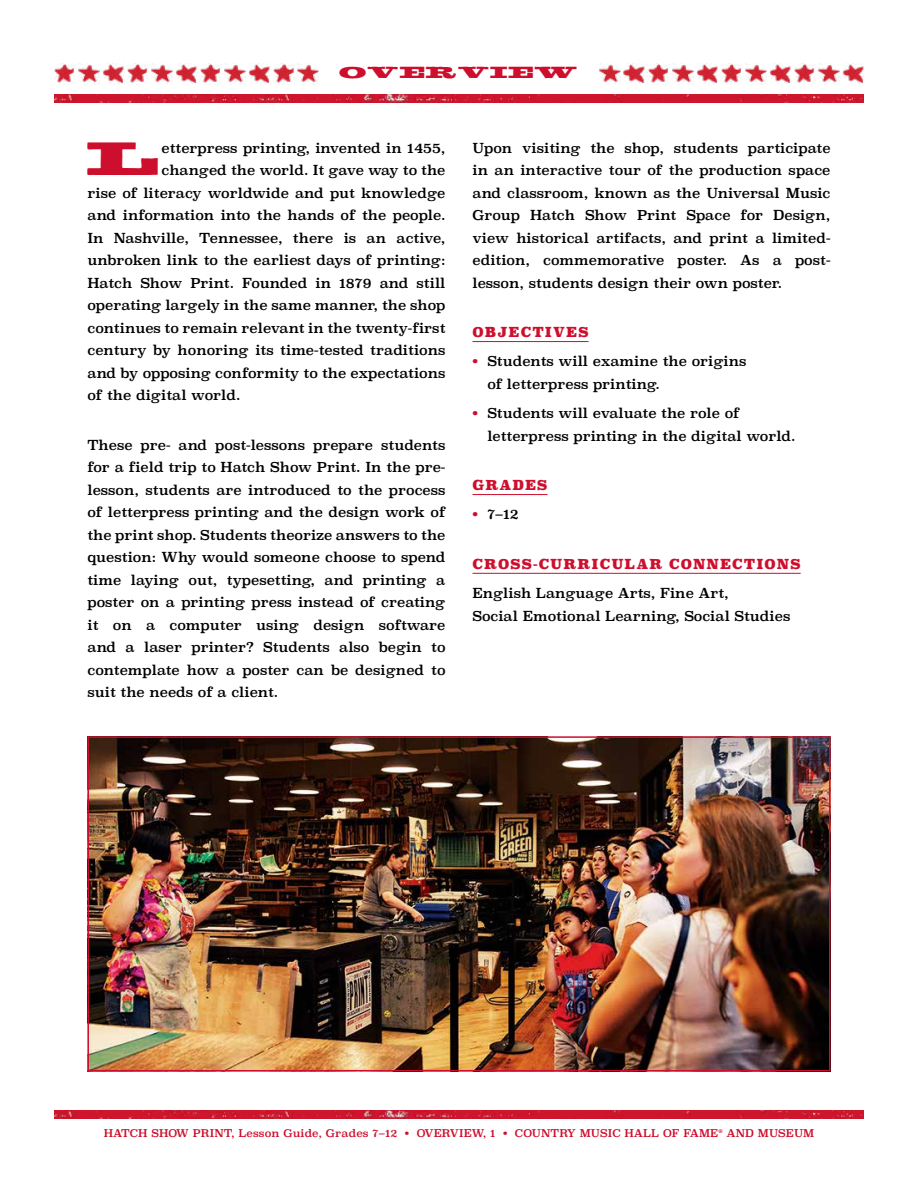
<style>
.page{position:relative;width:918px;height:1188px;background:#fff}
.page>*{position:absolute;margin:0;border:0;box-sizing:border-box;transform-origin:0 0}
.t1{font:43.35px "Egyptientto 2";color:#ce0e2d}
.t2{font:15px "Egyptientto 2";color:#ce0e2d}
.t3{font:13.5px/22.5px "Superclarendon";color:#000}
.t4{font:900 13.5px "Superclarendon";letter-spacing:.08em;color:#ce0e2d}
.t5{font:10.5px "Superclarendon";letter-spacing:.01em;color:#ce0e2d}
.s1{color:#ce0e2d}
</style>
<div class="page">
<img style="left:54px;top:64px;width:21px;height:19px">
<img style="left:127px;top:64px;width:21px;height:19px">
<img style="left:200px;top:64px;width:21px;height:19px">
<img style="left:273px;top:64px;width:21px;height:19px">
<img style="left:78px;top:64px;width:22px;height:20px">
<img style="left:151px;top:64px;width:22px;height:20px">
<img style="left:224px;top:64px;width:22px;height:20px">
<img style="left:297px;top:64px;width:22px;height:20px">
<img style="left:103px;top:64px;width:21px;height:20px">
<img style="left:176px;top:64px;width:21px;height:20px">
<img style="left:249px;top:64px;width:21px;height:20px">
<img style="left:648px;top:64px;width:21px;height:19px">
<img style="left:721px;top:64px;width:21px;height:19px">
<img style="left:794px;top:64px;width:21px;height:19px">
<img style="left:599px;top:64px;width:22px;height:20px">
<img style="left:672px;top:64px;width:22px;height:20px">
<img style="left:745px;top:64px;width:22px;height:20px">
<img style="left:818px;top:64px;width:22px;height:20px">
<img style="left:624px;top:64px;width:21px;height:20px">
<img style="left:697px;top:64px;width:21px;height:20px">
<img style="left:770px;top:64px;width:21px;height:20px">
<img style="left:843px;top:64px;width:21px;height:20px">
<img style="left:54px;top:95px;width:810px;height:8px">
<img style="left:54px;top:1111px;width:810px;height:8px">
<hr style="left:472px;top:341px;width:117px;height:1px;background:#ce0e2d">
<hr style="left:472px;top:494px;width:76px;height:1px;background:#ce0e2d">
<hr style="left:472px;top:573px;width:329px;height:1px;background:#ce0e2d">
<img style="left:90px;top:739px;width:738px;height:329px">
<div style="left:87px;top:736px;width:744px;height:335px;border:2px solid #ce0e2d"></div>
<p class="t2" style="left:339px;top:66px;width:241px">OVERVIEW</p>
<h1 class="t1" style="left:85px;top:140px;width:78px">L</h1>
<p class="t3" style="left:161px;top:137px;width:286px">etterpress printing, invented in 1455,</p>
<p class="t3" style="left:161px;top:160px;width:286px">changed the world. It gave way to the</p>
<p class="t3" style="left:87px;top:183px;width:360px">rise of literacy worldwide and put knowledge</p>
<p class="t3" style="left:87px;top:205px;width:360px">and information into the hands of the people.</p>
<p class="t3" style="left:87px;top:228px;width:360px">In Nashville, Tennessee, there is an active,</p>
<p class="t3" style="left:87px;top:250px;width:360px">unbroken link to the earliest days of printing:</p>
<p class="t3" style="left:87px;top:273px;width:359px">Hatch Show Print. Founded in 1879 and still</p>
<p class="t3" style="left:87px;top:295px;width:360px">operating largely in the same manner, the shop</p>
<p class="t3" style="left:87px;top:318px;width:360px">continues to remain relevant in the twenty-first</p>
<p class="t3" style="left:87px;top:340px;width:360px">century by honoring its time-tested traditions</p>
<p class="t3" style="left:87px;top:363px;width:360px">and by opposing conformity to the expectations</p>
<p class="t3" style="left:87px;top:385px;width:154px">of the digital world.</p>
<p class="t3" style="left:87px;top:435px;width:360px;text-align:justify">These pre- and post-lessons prepare students for a field trip to Hatch Show Print. In the pre&shy;lesson, students are introduced to the process of letterpress printing and the design work of the print shop. Students theorize answers to the question: Why would someone choose to spend time laying out, typesetting, and printing a poster on a printing press instead of creating it on a computer using design software and a laser printer? Students also begin to contemplate how a poster can be designed to suit the needs of a client.</p>
<p class="t3" style="left:472px;top:137px;width:360px;text-align:justify">Upon visiting the shop, students participate in an interactive tour of the production space and classroom, known as the Universal Music Group Hatch Show Print Space for Design, view historical artifacts, and print a limited&shy;edition, commemorative poster. As a post&shy;lesson, students design their own poster.</p>
<p class="t4" style="left:472px;top:323px;width:118px">OBJECTIVES</p>
<p class="t3" style="left:487px;top:351px;width:261px;text-indent:-15px"><span class="s1">•</span> Students will examine the origins of letterpress printing.</p>
<p class="t3" style="left:487px;top:403px;width:310px;text-indent:-15px"><span class="s1">•</span> Students will evaluate the role of letterpress printing in the digital world.</p>
<p class="t4" style="left:472px;top:476px;width:77px">GRADES</p>
<p class="t3" style="left:472px;top:504px;width:48px"><span class="s1">•</span> 7–12</p>
<p class="t4" style="left:472px;top:555px;width:330px">CROSS-CURRICULAR CONNECTIONS</p>
<p class="t3" style="left:472px;top:583px;width:319px">English Language Arts, Fine Art,<br>Social Emotional Learning, Social Studies</p>
<p class="t5" style="left:104px;top:1126px;width:712px">HATCH SHOW PRINT, Lesson Guide, Grades 7–12 • OVERVIEW, 1 • COUNTRY MUSIC HALL OF FAME<sup>®</sup> AND MUSEUM</p>
</div>
